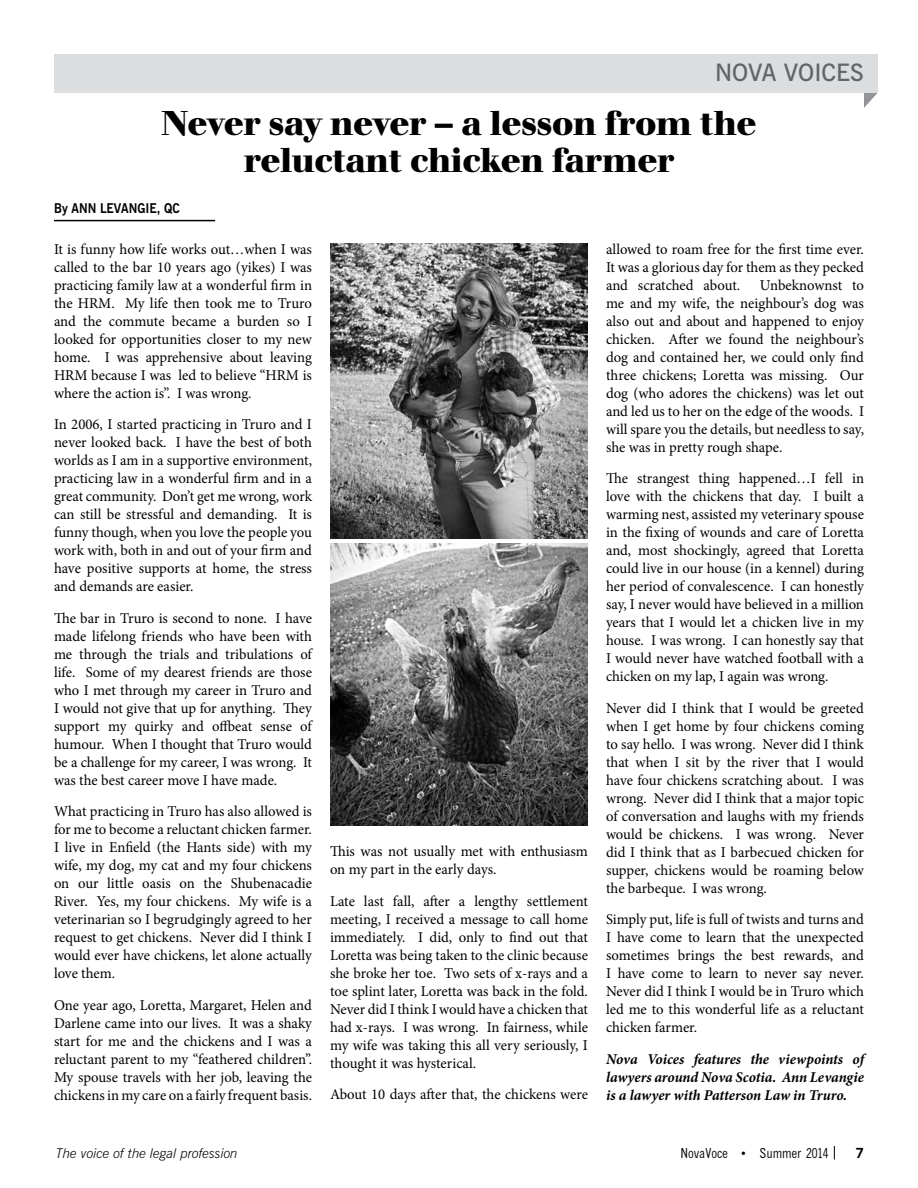
<style>
.page{position:relative;width:918px;height:1188px;background:#fff}
.page>*{position:absolute;margin:0;border:0;box-sizing:border-box;transform-origin:0 0}
.t1{font:700 36px/37.5px "Walbaum Buc T";letter-spacing:-.01em;color:#000;text-align:center}
.t2{font:600 24px "News Gothic BT";color:#636466}
.t3{font:15px/18px "Minion Pro";letter-spacing:-.005em;color:#000;text-align:justify}
.t4{font:italic 700 15px/18px "Minion Pro";color:#000;text-align:justify}
.t5{font:italic 300 13.5px "News Gothic BT";color:#000}
.t6{font:condensed 13.5px "M News Gothic";color:#000}
.t7{font:700 13.5px "News Gothic BT";color:#000;scale:.9 1}
.t8{font:700 13.5px "M News Gothic";color:#000}
</style>
<div class="page">
<svg style="left:834px;top:1146px;width:1px;height:14px"></svg>
<svg style="left:864px;top:93px;width:13px;height:15px"></svg>
<div style="left:54px;top:54px;width:824px;height:39px;background:#dcddde"></div>
<hr style="left:54px;top:220px;width:161px;height:1px;background:#000">
<img style="left:330px;top:243px;width:258px;height:296px">
<img style="left:330px;top:543px;width:258px;height:282px">
<h2 class="t2" style="left:715px;top:58px;width:150px">NOVA VOICES</h2>
<h1 class="t1" style="left:161px;top:105px;width:597px">Never say never – a lesson from the reluctant chicken farmer</h1>
<p class="t7" style="left:54px;top:200px;width:141px">By ANN LEVANGIE, QC</p>
<p class="t3" style="left:54px;top:240px;width:260px">It is funny how life works out…when I was called to the bar 10 years ago (yikes) I was practicing family law at a wonderful firm in the HRM. My life then took me to Truro and the commute became a burden so I looked for opportunities closer to my new home. I was apprehensive about leaving HRM because I was led to believe “HRM is where the action is”. I was wrong.</p>
<p class="t3" style="left:54px;top:416px;width:260px">In 2006, I started practicing in Truro and I never looked back. I have the best of both worlds as I am in a supportive environment, practicing law in a wonderful firm and in a great community. Don’t get me wrong, work can still be stressful and demanding. It is funny though, when you love the people you work with, both in and out of your firm and have positive supports at home, the stress and demands are easier.</p>
<p class="t3" style="left:54px;top:609px;width:260px">The bar in Truro is second to none. I have made lifelong friends who have been with me through the trials and tribulations of life. Some of my dearest friends are those who I met through my career in Truro and I would not give that up for anything. They support my quirky and offbeat sense of humour. When I thought that Truro would be a challenge for my career, I was wrong. It was the best career move I have made.</p>
<p class="t3" style="left:54px;top:803px;width:260px">What practicing in Truro has also allowed is for me to become a reluctant chicken farmer.<br>I live in Enfield (the Hants side) with my wife, my dog, my cat and my four chickens on our little oasis on the Shubenacadie River. Yes, my four chickens. My wife is a veterinarian so I begrudgingly agreed to her request to get chickens. Never did I think I would ever have chickens, let alone actually love them.</p>
<p class="t3" style="left:54px;top:996px;width:260px">One year ago, Loretta, Margaret, Helen and Darlene came into our lives. It was a shaky start for me and the chickens and I was a reluctant parent to my “feathered children”.<br>My spouse travels with her job, leaving the chickens in my care on a fairly frequent basis.</p>
<p class="t3" style="left:330px;top:843px;width:259px">This was not usually met with enthusiasm on my part in the early days.</p>
<p class="t3" style="left:330px;top:892px;width:260px">Late last fall, after a lengthy settlement meeting, I received a message to call home immediately. I did, only to find out that Loretta was being taken to the clinic because she broke her toe. Two sets of x-rays and a toe splint later, Loretta was back in the fold.<br>Never did I think I would have a chicken that had x-rays. I was wrong. In fairness, while my wife was taking this all very seriously, I thought it was hysterical.</p>
<p class="t3" style="left:330px;top:1086px;width:260px">About 10 days after that, the chickens were</p>
<p class="t3" style="left:606px;top:240px;width:259px">allowed to roam free for the first time ever.<br>It was a glorious day for them as they pecked and scratched about.</p>
<p class="t3" style="left:606px;top:276px;width:260px;text-indent:154px">Unbeknownst to me and my wife, the neighbour’s dog was also out and about and happened to enjoy chicken. After we found the neighbour’s dog and contained her, we could only find three chickens; Loretta was missing. Our dog (who adores the chickens) was let out and led us to her on the edge of the woods. I will spare you the details, but needless to say, she was in pretty rough shape.</p>
<p class="t3" style="left:606px;top:470px;width:260px">The strangest thing happened…I fell in love with the chickens that day. I built a warming nest, assisted my veterinary spouse in the fixing of wounds and care of Loretta and, most shockingly, agreed that Loretta could live in our house (in a kennel) during her period of convalescence. I can honestly say, I never would have believed in a million years that I would let a chicken live in my house. I was wrong. I can honestly say that I would never have watched football with a chicken on my lap, I again was wrong.</p>
<p class="t3" style="left:606px;top:699px;width:260px">Never did I think that I would be greeted when I get home by four chickens coming to say hello. I was wrong. Never did I think that when I sit by the river that I would have four chickens scratching about. I was wrong. Never did I think that a major topic of conversation and laughs with my friends would be chickens. I was wrong. Never did I think that as I barbecued chicken for supper, chickens would be roaming below the barbeque. I was wrong.</p>
<p class="t3" style="left:606px;top:911px;width:260px">Simply put, life is full of twists and turns and I have come to learn that the unexpected sometimes brings the best rewards, and I have come to learn to never say never.<br>Never did I think I would be in Truro which led me to this wonderful life as a reluctant chicken farmer.</p>
<p class="t4" style="left:606px;top:1050px;width:259px">Nova Voices features the viewpoints of lawyers around Nova Scotia. Ann Levangie is a lawyer with Patterson Law in Truro.</p>
<p class="t5" style="left:56px;top:1145px;width:183px">The voice of the legal profession</p>
<p class="t6" style="left:680px;top:1146px;width:150px">NovaVoce • Summer 2014</p>
<p class="t8" style="left:856px;top:1145px;width:10px">7</p>
</div>
